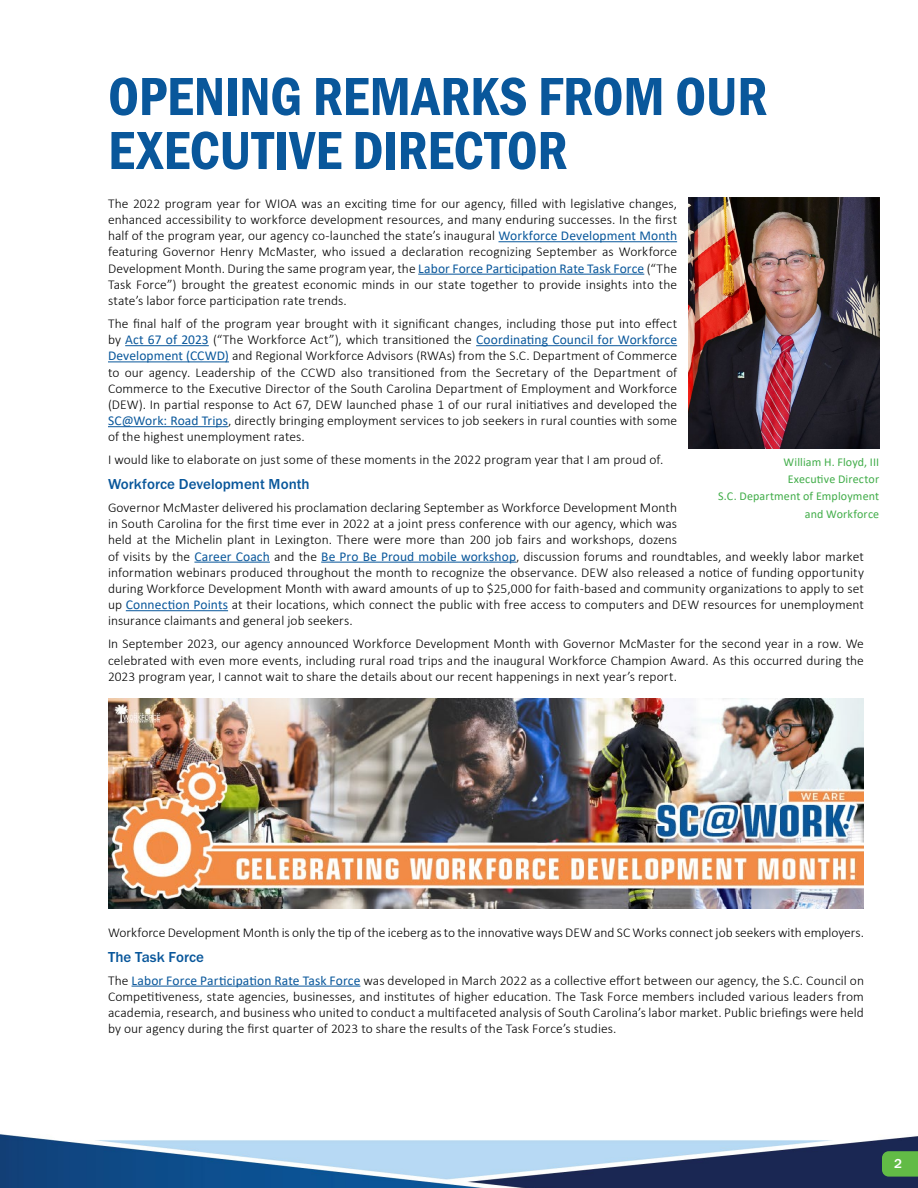
<style>
.page{position:relative;width:918px;height:1188px;background:#fff}
.page>*{position:absolute;margin:0;border:0;box-sizing:border-box;transform-origin:0 0}
.t1{font:55.5px/54px "Franklin Gothic URW Con Dem";letter-spacing:-.005em;color:#09579b}
.t2{font:500 15px "Franklin Gothic URW";letter-spacing:.005em;color:#09579b}
.t3{font:300 13.5px/16.2px "Calibri";letter-spacing:.005em;color:#000;text-align:justify}
.t4{font:500 13.5px "Franklin Gothic URW";color:#fff}
.t5{font:12px "Calibri";letter-spacing:.01em;color:#41ad49}
.s1{font-weight:400;color:#09579b}
</style>
<div class="page">
<img style="left:0;top:1134px;width:918px;height:54px">
<hr style="left:499px;top:241px;width:178px;height:1px;background:#09579b">
<hr style="left:418px;top:274px;width:226px;height:1px;background:#09579b">
<hr style="left:125px;top:345px;width:84px;height:1px;background:#09579b">
<hr style="left:476px;top:345px;width:201px;height:1px;background:#09579b">
<hr style="left:108px;top:361px;width:121px;height:1px;background:#09579b">
<hr style="left:108px;top:426px;width:120px;height:1px;background:#09579b">
<hr style="left:194px;top:562px;width:76px;height:1px;background:#09579b">
<hr style="left:321px;top:562px;width:195px;height:1px;background:#09579b">
<hr style="left:126px;top:610px;width:102px;height:1px;background:#09579b">
<hr style="left:132px;top:986px;width:228px;height:1px;background:#09579b">
<img style="left:108px;top:699px;width:756px;height:210px">
<img style="left:688px;top:198px;width:191px;height:250px">
<svg style="left:882px;top:1151px;width:36px;height:26px"></svg>
<p class="t1" style="left:108px;top:67px;width:661px">OPENING REMARKS FROM OUR<br>EXECUTIVE DIRECTOR</p>
<p class="t3" style="left:108px;top:195px;width:571px">The 2022 program year for WIOA was an exciting time for our agency, filled with legislative changes, enhanced accessibility to workforce development resources, and many enduring successes. In the first half of the program year, our agency co-launched the state’s inaugural <span class="s1">Workforce Development Month </span>featuring Governor Henry McMaster, who issued a declaration recognizing September as Workforce Development Month. During the same program year, the <span class="s1">Labor Force Participation Rate Task Force</span> (“The Task Force”) brought the greatest economic minds in our state together to provide insights into the state’s labor force participation rate trends.</p>
<p class="t3" style="left:108px;top:315px;width:571px">The final half of the program year brought with it significant changes, including those put into effect by <span class="s1">Act 67 of 2023</span> (“The Workforce Act”), which transitioned the <span class="s1">Coordinating Council for Workforce Development (CCWD)</span> and Regional Workforce Advisors (RWAs) from the S.C. Department of Commerce to our agency. Leadership of the CCWD also transitioned from the Secretary of the Department of Commerce to the Executive Director of the South Carolina Department of Employment and Workforce (DEW). In partial response to Act 67, DEW launched phase 1 of our rural initiatives and developed the <span class="s1">SC@Work: Road Trips</span>, directly bringing employment services to job seekers in rural counties with some of the highest unemployment rates.</p>
<p class="t3" style="left:108px;top:452px;width:557px">I would like to elaborate on just some of these moments in the 2022 program year that I am proud of.</p>
<p class="t2" style="left:108px;top:475px;width:203px">Workforce Development Month</p>
<p class="t3" style="left:108px;top:499px;width:758px;text-align:left">Governor McMaster delivered his proclamation declaring September as Workforce Development Month<br>in South Carolina for the first time ever in 2022 at a joint press conference with our agency, which was<br>held at the Michelin plant in Lexington. There were more than 200 job fairs and workshops, dozens<br>of visits by the <span class="s1">Career Coach</span> and the <span class="s1">Be Pro Be Proud mobile workshop</span>, discussion forums and roundtables, and weekly labor market information webinars produced throughout the month to recognize the observance. DEW also released a notice of funding opportunity during Workforce Development Month with award amounts of up to $25,000 for faith-based and community organizations to apply to set up <span class="s1">Connection Points</span> at their locations, which connect the public with free access to computers and DEW resources for unemployment insurance claimants and general job seekers.</p>
<p class="t3" style="left:108px;top:636px;width:757px">In September 2023, our agency announced Workforce Development Month with Governor McMaster for the second year in a row. We celebrated with even more events, including rural road trips and the inaugural Workforce Champion Award. As this occurred during the 2023 program year, I cannot wait to share the details about our recent happenings in next year’s report.</p>
<p class="t5" style="left:784px;top:454px;width:97px">William H. Floyd, III</p>
<p class="t5" style="left:788px;top:471px;width:93px">Executive Director</p>
<p class="t5" style="left:718px;top:488px;width:162px">S.C. Department of Employment</p>
<p class="t5" style="left:805px;top:505px;width:76px">and Workforce</p>
<p class="t3" style="left:108px;top:924px;width:758px">Workforce Development Month is only the tip of the iceberg as to the innovative ways DEW and SC Works connect job seekers with employers.</p>
<p class="t2" style="left:108px;top:947px;width:98px">The Task Force</p>
<p class="t3" style="left:108px;top:972px;width:758px">The <span class="s1">Labor Force Participation Rate Task Force</span> was developed in March 2022 as a collective effort between our agency, the S.C. Council on Competitiveness, state agencies, businesses, and institutes of higher education. The Task Force members included various leaders from academia, research, and business who united to conduct a multifaceted analysis of South Carolina’s labor market. Public briefings were held by our agency during the first quarter of 2023 to share the results of the Task Force’s studies.</p>
<p class="t4" style="left:894px;top:1155px;width:9px">2</p>
</div>
